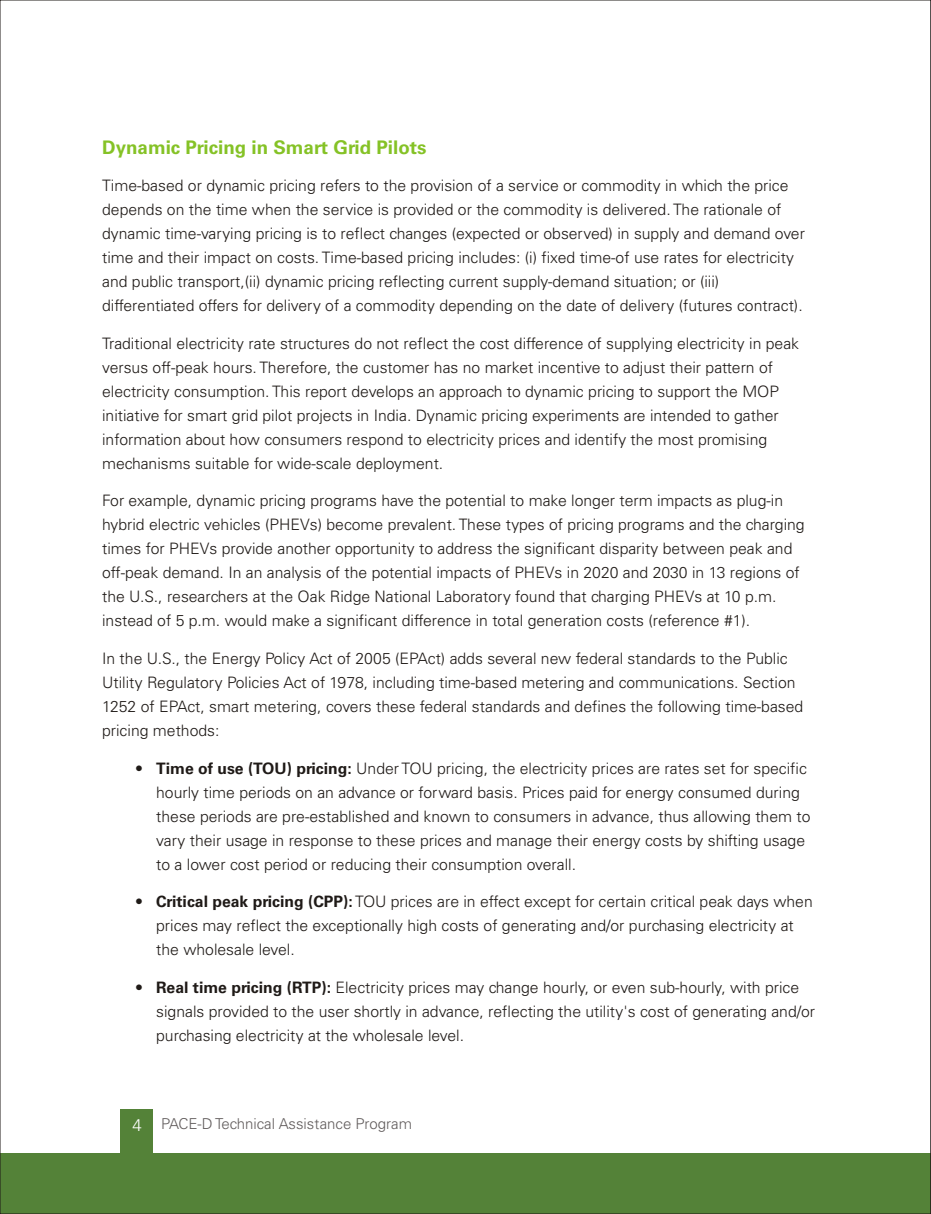
<style>
.page{position:relative;width:931px;height:1214px;background:#fff}
.page>*{position:absolute;margin:0;border:0;box-sizing:border-box;transform-origin:0 0}
.t1{font:18.75px "Univers 45 Light,Bold";color:#85c226}
.t2{font:300 15.75px/24px "Univers 45";color:#1f1a17}
.t3{font:300 15px "Univers 45";color:#615c5c}
.s1{font-family:"Univers 45 Light,Bold";font-weight:400}
.s2{font-size:16.95px;color:#fff}
</style>
<div class="page">
<div style="left:0;top:1153px;width:931px;height:60px;background:#548238"></div>
<div style="left:121px;top:1109px;width:32px;height:60px;background:#548238"></div>
<svg style="left:930px;top:0;width:1px;height:1213px"></svg>
<p class="t1" style="left:102px;top:140px;width:326px">Dynamic Pricing in Smart Grid Pilots</p>
<p class="t2" style="left:102px;top:175px;width:704px">Time-based or dynamic pricing refers to the provision of a service or commodity in which the price depends on the time when the service is provided or the commodity is delivered. The rationale of dynamic time-varying pricing is to reflect changes (expected or observed) in supply and demand over time and their impact on costs. Time-based pricing includes: (i) fixed time-of use rates for electricity and public transport,(ii) dynamic pricing reflecting current supply-demand situation; or (iii) differentiated offers for delivery of a commodity depending on the date of delivery (futures contract).</p>
<p class="t2" style="left:102px;top:333px;width:698px">Traditional electricity rate structures do not reflect the cost difference of supplying electricity in peak versus off-peak hours. Therefore, the customer has no market incentive to adjust their pattern of electricity consumption. This report develops an approach to dynamic pricing to support the MOP initiative for smart grid pilot projects in India. Dynamic pricing experiments are intended to gather information about how consumers respond to electricity prices and identify the most promising mechanisms suitable for wide-scale deployment.</p>
<p class="t2" style="left:102px;top:490px;width:704px">For example, dynamic pricing programs have the potential to make longer term impacts as plug-in hybrid electric vehicles (PHEVs) become prevalent. These types of pricing programs and the charging times for PHEVs provide another opportunity to address the significant disparity between peak and off-peak demand. In an analysis of the potential impacts of PHEVs in 2020 and 2030 in 13 regions of the U.S., researchers at the Oak Ridge National Laboratory found that charging PHEVs at 10 p.m. instead of 5 p.m. would make a significant difference in total generation costs (reference #1).</p>
<p class="t2" style="left:102px;top:648px;width:703px">In the U.S., the Energy Policy Act of 2005 (EPAct) adds several new federal standards to the Public Utility Regulatory Policies Act of 1978, including time-based metering and communications. Section 1252 of EPAct, smart metering, covers these federal standards and defines the following time-based pricing methods:</p>
<p class="t2" style="left:156px;top:757px;width:656px;text-indent:-21px">• <span class="s1">Time of use (TOU) pricing:</span> Under TOU pricing, the electricity prices are rates set for specific hourly time periods on an advance or forward basis. Prices paid for energy consumed during these periods are pre-established and known to consumers in advance, thus allowing them to vary their usage in response to these prices and manage their energy costs by shifting usage to a lower cost period or reducing their consumption overall.</p>
<p class="t2" style="left:156px;top:891px;width:658px;text-indent:-21px">• <span class="s1">Critical peak pricing (CPP):</span> TOU prices are in effect except for certain critical peak days when prices may reflect the exceptionally high costs of generating and/or purchasing electricity at the wholesale level.</p>
<p class="t2" style="left:156px;top:976px;width:660px;text-indent:-21px">• <span class="s1">Real time pricing (RTP):</span> Electricity prices may change hourly, or even sub-hourly, with price signals provided to the user shortly in advance, reflecting the utility's cost of generating and/or purchasing electricity at the wholesale level.</p>
<p class="t3" style="left:132px;top:1117px;width:281px"><span class="s2">4</span> PACE-D Technical Assistance Program</p>
</div>
